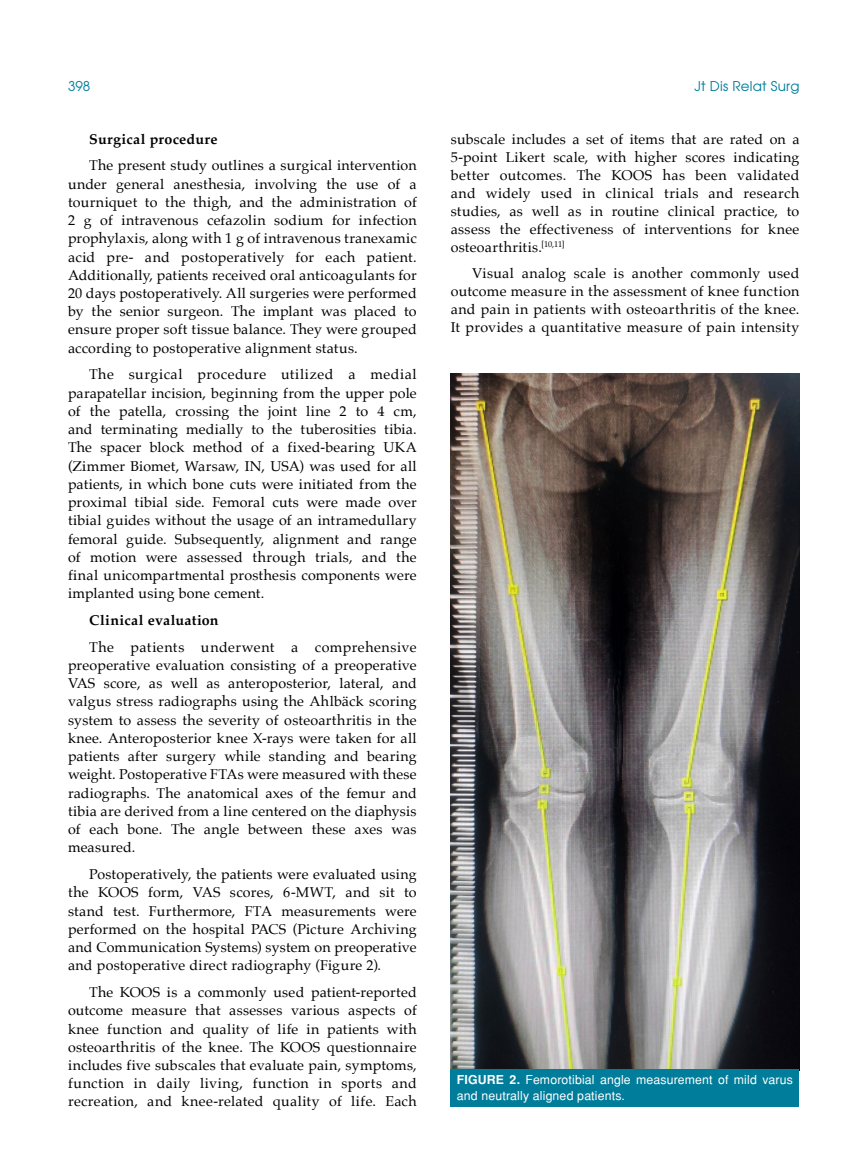
<style>
.page{position:relative;width:859px;height:1170px;background:#fff}
.page>*{position:absolute;margin:0;border:0;box-sizing:border-box;transform-origin:0 0}
.t1{font:14.25px/18.3px "Palatino";letter-spacing:.015em;color:#000;text-align:justify}
.t2{font:700 14.25px "Palatino";letter-spacing:.025em;color:#000}
.t3{font:13.5px "Avant Garde Tr";letter-spacing:.015em;color:#007d9a}
.t4{font:12.3px/15.3px "Helvetica Normal Tr";letter-spacing:.01em;color:#fff}
.s1{font-family:"Helvetica Tr";font-weight:700}
</style>
<div class="page">
<img style="left:451px;top:374px;width:348px;height:694px">
<div style="left:451px;top:1068px;width:348px;height:38px;background:#007d9a"></div>
<p class="t3" style="left:68px;top:77px;width:24px">398</p>
<p class="t3" style="left:694px;top:77px;width:106px">Jt Dis Relat Surg</p>
<p class="t2" style="left:89px;top:127px;width:130px">Surgical procedure</p>
<p class="t1" style="left:68px;top:156px;width:350px;text-indent:21px">The present study outlines a surgical intervention under general anesthesia, involving the use of a tourniquet to the thigh, and the administration of 2 g of intravenous cefazolin sodium for infection prophylaxis, along with 1 g of intravenous tranexamic acid pre- and postoperatively for each patient.<br>Additionally, patients received oral anticoagulants for 20 days postoperatively. All surgeries were performed by the senior surgeon. The implant was placed to ensure proper soft tissue balance. They were grouped according to postoperative alignment status.</p>
<p class="t1" style="left:68px;top:365px;width:350px;text-indent:21px">The surgical procedure utilized a medial parapatellar incision, beginning from the upper pole of the patella, crossing the joint line 2 to 4 cm, and terminating medially to the tuberosities tibia.<br>The spacer block method of a fixed-bearing UKA (Zimmer Biomet, Warsaw, IN, USA) was used for all patients, in which bone cuts were initiated from the proximal tibial side. Femoral cuts were made over tibial guides without the usage of an intramedullary femoral guide. Subsequently, alignment and range of motion were assessed through trials, and the final unicompartmental prosthesis components were implanted using bone cement.</p>
<p class="t2" style="left:89px;top:608px;width:131px">Clinical evaluation</p>
<p class="t1" style="left:68px;top:637px;width:350px;text-indent:21px">The patients underwent a comprehensive preoperative evaluation consisting of a preoperative VAS score, as well as anteroposterior, lateral, and valgus stress radiographs using the Ahlbäck scoring system to assess the severity of osteoarthritis in the knee. Anteroposterior knee X-rays were taken for all patients after surgery while standing and bearing weight. Postoperative FTAs were measured with these radiographs. The anatomical axes of the femur and tibia are derived from a line centered on the diaphysis of each bone. The angle between these axes was measured.</p>
<p class="t1" style="left:68px;top:865px;width:350px;text-indent:21px">Postoperatively, the patients were evaluated using the KOOS form, VAS scores, 6-MWT, and sit to stand test. Furthermore, FTA measurements were performed on the hospital PACS (Picture Archiving and Communication Systems) system on preoperative and postoperative direct radiography (Figure 2).</p>
<p class="t1" style="left:68px;top:982px;width:350px;text-indent:21px">The KOOS is a commonly used patient-reported outcome measure that assesses various aspects of knee function and quality of life in patients with osteoarthritis of the knee. The KOOS questionnaire includes five subscales that evaluate pain, symptoms, function in daily living, function in sports and recreation, and knee-related quality of life. Each</p>
<p class="t1" style="left:451px;top:130px;width:350px">subscale includes a set of items that are rated on a 5-point Likert scale, with higher scores indicating better outcomes. The KOOS has been validated and widely used in clinical trials and research studies, as well as in routine clinical practice, to assess the effectiveness of interventions for knee osteoarthritis.<sup>[10,11]</sup></p>
<p class="t1" style="left:451px;top:264px;width:350px;text-indent:21px">Visual analog scale is another commonly used outcome measure in the assessment of knee function and pain in patients with osteoarthritis of the knee.<br>It provides a quantitative measure of pain intensity</p>
<p class="t4" style="left:457px;top:1072px;width:337px"><span class="s1">FIGURE 2.</span> Femorotibial angle measurement of mild varus and neutrally aligned patients.</p>
</div>
